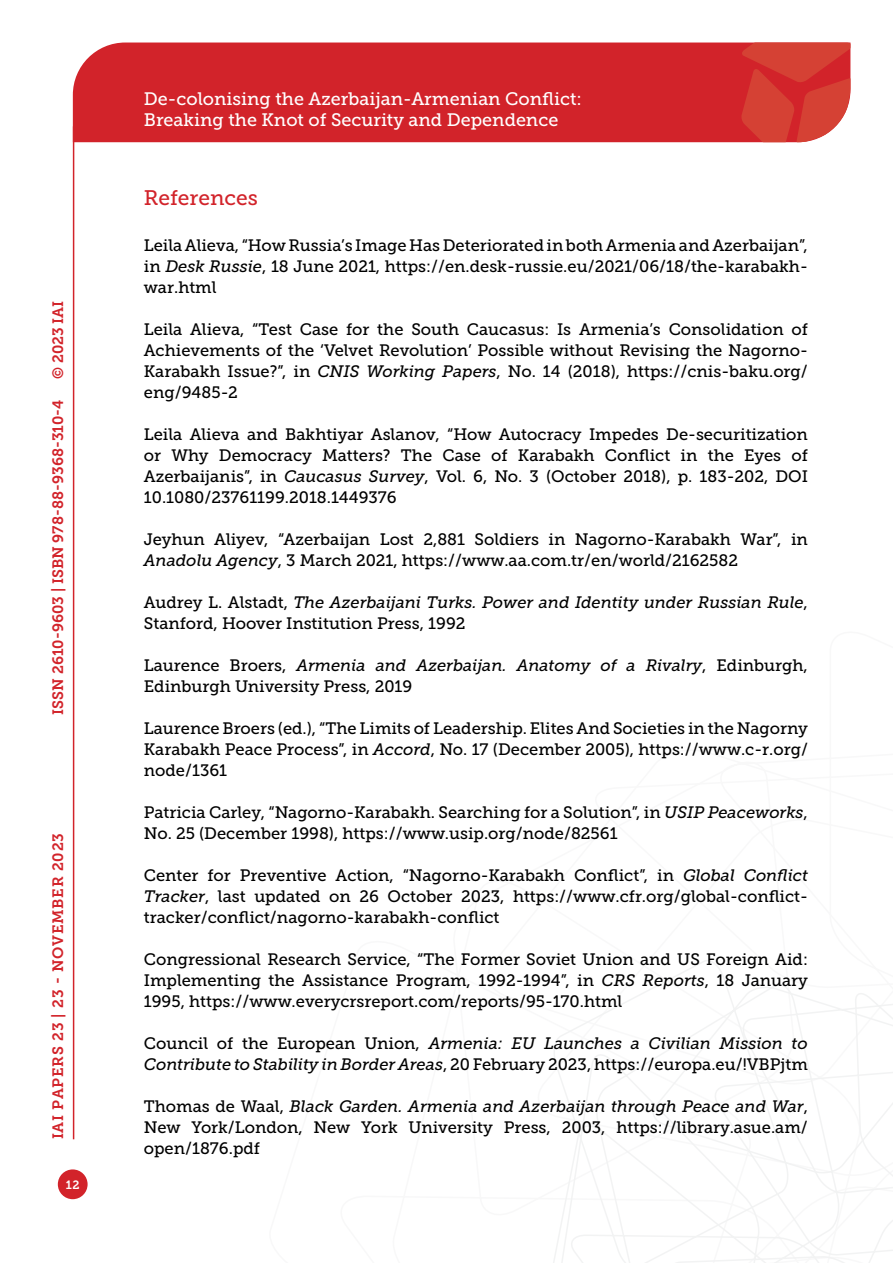
<style>
.page{position:relative;width:893px;height:1263px;background:#fff}
.page>*{position:absolute;margin:0;border:0;box-sizing:border-box;transform-origin:0 0}
.t1{font:21px "Museo Slab 500";color:#d2232a}
.t2{font:18px/21.6px "Museo Slab 500";color:#fff}
.t3{font:16.5px/21px "Museo Slab 500";color:#000;text-align:justify}
.t4{font:italic 16.5px/21px "Museo Slab 500";color:#000}
.t5{font:15px "Museo Slab 700";color:#d2232a}
.t6{font:15px "Museo Slab 700";letter-spacing:.05em;color:#d2232a}
.t7{font:12px "Museo Slab 700";color:#fff}
.s1{font-style:italic}
.s2{font-style:normal}
</style>
<div class="page">
<svg style="left:553px;top:960px;width:340px;height:303px"></svg>
<div style="left:73px;top:43px;width:668px;height:99px;background:#d2232a"></div>
<svg style="left:741px;top:43px;width:109px;height:99px;background:#d6423b"></svg>
<div style="left:58px;top:1169px;width:30px;height:30px;background:#d2232a;border-radius:50%"></div>
<hr style="left:73px;top:126px;width:1px;height:1013px;background:#d2232a">
<p class="t5" style="left:50px;top:379px;width:80px;rotate:-90deg">© 2023 IAI</p>
<p class="t5" style="left:49px;top:714px;width:316px;rotate:-90deg">ISSN 2610-9603 | ISBN 978-88-9368-310-4</p>
<p class="t6" style="left:50px;top:1139px;width:308px;rotate:-90deg">IAI Papers 23 | 23 - November 2023</p>
<p class="t7" style="left:66px;top:1178px;width:15px">12</p>
<p class="t2" style="left:144px;top:88px;width:439px">De-colonising the Azerbaijan-Armenian Conflict:<br>Breaking the Knot of Security and Dependence</p>
<p class="t1" style="left:144px;top:186px;width:115px">References</p>
<p class="t3" style="left:144px;top:235px;width:666px">Leila Alieva, “How Russia’s Image Has Deteriorated in both Armenia and Azerbaijan”, in <span class="s1">Desk Russie</span>, 18 June 2021, https://en.desk-russie.eu/2021/06/18/the-karabakh&shy;war.html</p>
<p class="t3" style="left:144px;top:319px;width:666px">Leila Alieva, “Test Case for the South Caucasus: Is Armenia’s Consolidation of Achievements of the ‘Velvet Revolution’ Possible without Revising the Nagorno-Karabakh Issue?”, in <span class="s1">CNIS Working Papers</span>, No. 14 (2018), https://cnis-baku.org/ eng/9485-2</p>
<p class="t3" style="left:144px;top:424px;width:666px">Leila Alieva and Bakhtiyar Aslanov, “How Autocracy Impedes De-securitization or Why Democracy Matters? The Case of Karabakh Conflict in the Eyes of Azerbaijanis”, in <span class="s1">Caucasus Survey</span>, Vol. 6, No. 3 (October 2018), p. 183-202, DOI 10.1080/23761199.2018.1449376</p>
<p class="t3" style="left:144px;top:529px;width:666px">Jeyhun Aliyev, “Azerbaijan Lost 2,881 Soldiers in Nagorno-Karabakh War”, in<br><span class="s1">Anadolu Agency</span>, 3 March 2021, https://www.aa.com.tr/en/world/2162582</p>
<p class="t3" style="left:144px;top:592px;width:666px">Audrey L. Alstadt, <span class="s1">The Azerbaijani Turks. Power and Identity under Russian Rule</span>,<br>Stanford, Hoover Institution Press, 1992</p>
<p class="t3" style="left:144px;top:655px;width:666px">Laurence Broers, <span class="s1">Armenia and Azerbaijan. Anatomy of a Rivalry</span>, Edinburgh,<br>Edinburgh University Press, 2019</p>
<p class="t3" style="left:144px;top:718px;width:666px">Laurence Broers (ed.), “The Limits of Leadership. Elites And Societies in the Nagorny Karabakh Peace Process”, in <span class="s1">Accord</span>, No. 17 (December 2005), https://www.c-r.org/ node/1361</p>
<p class="t3" style="left:144px;top:802px;width:666px">Patricia Carley, “Nagorno-Karabakh. Searching for a Solution”, in <span class="s1">USIP Peaceworks</span>,<br>No. 25 (December 1998), https://www.usip.org/node/82561</p>
<p class="t3" style="left:144px;top:865px;width:666px">Center for Preventive Action, “Nagorno-Karabakh Conflict”, in <span class="s1">Global Conflict Tracker</span>, last updated on 26 October 2023, https://www.cfr.org/global-conflict&shy;tracker/conflict/nagorno-karabakh-conflict</p>
<p class="t3" style="left:144px;top:949px;width:665px">Congressional Research Service, “The Former Soviet Union and US Foreign Aid:<br>Implementing the Assistance Program, 1992-1994”, in <span class="s1">CRS Reports</span>, 18 January 1995, https://www.everycrsreport.com/reports/95-170.html</p>
<p class="t4" style="left:144px;top:1033px;width:666px"><span class="s2">Council of the European Union,</span> Armenia: EU Launches a Civilian Mission to<br>Contribute to Stability in Border Areas<span class="s2">, 20 February 2023, https://europa.eu/!VBPjtm</span></p>
<p class="t3" style="left:144px;top:1096px;width:666px">Thomas de Waal, <span class="s1">Black Garden. Armenia and Azerbaijan through Peace and War</span>, New York/London, New York University Press, 2003, https://library.asue.am/ open/1876.pdf</p>
</div>
